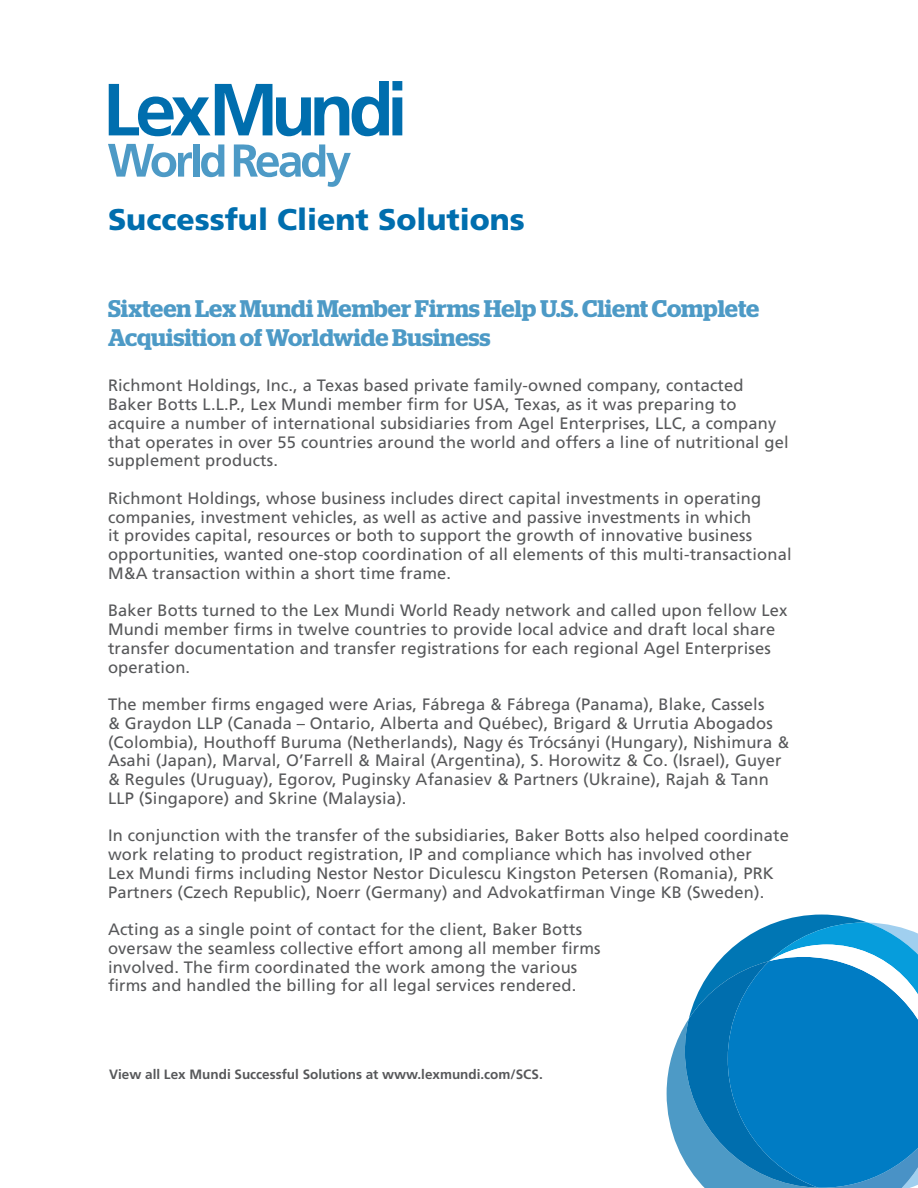
<style>
.page{position:relative;width:918px;height:1188px;background:#fff}
.page>*{position:absolute;margin:0;border:0;box-sizing:border-box;transform-origin:0 0}
.t1{font:900 30px "Frutiger LT Std";color:#006eae}
.t2{font:600 24px "Stag";color:#4d9ac6}
.t3{font:16.5px/18.8px "Frutiger LT Std";letter-spacing:.01em;color:#57585a}
.t4{font:700 13.5px "Frutiger LT Std";color:#57585a}
</style>
<div class="page">
<svg style="left:108px;top:144px;width:84px;height:33px"></svg>
<div style="left:194px;top:144px;width:6px;height:33px;background:#4d9ac6"></div>
<svg style="left:201px;top:144px;width:23px;height:33px"></svg>
<svg style="left:234px;top:144px;width:117px;height:43px"></svg>
<svg style="left:109px;top:81px;width:293px;height:55px"></svg>
<svg style="left:667px;top:915px;width:251px;height:273px;background:#3093cb"></svg>
<p class="t1" style="left:108px;top:201px;width:418px">Successful Client Solutions</p>
<p class="t2" style="left:108px;top:295px;width:653px">Sixteen Lex Mundi Member Firms Help U.S. Client Complete</p>
<p class="t2" style="left:108px;top:323px;width:384px">Acquisition of Worldwide Business</p>
<p class="t3" style="left:108px;top:376px;width:682px">Richmont Holdings, Inc., a Texas based private family-owned company, contacted Baker Botts L.L.P., Lex Mundi member firm for USA, Texas, as it was preparing to acquire a number of international subsidiaries from Agel Enterprises, LLC, a company that operates in over 55 countries around the world and offers a line of nutritional gel supplement products.</p>
<p class="t3" style="left:108px;top:489px;width:685px">Richmont Holdings, whose business includes direct capital investments in operating companies, investment vehicles, as well as active and passive investments in which<br>it provides capital, resources or both to support the growth of innovative business opportunities, wanted one-stop coordination of all elements of this multi-transactional M&amp;A transaction within a short time frame.</p>
<p class="t3" style="left:108px;top:601px;width:681px">Baker Botts turned to the Lex Mundi World Ready network and called upon fellow Lex Mundi member firms in twelve countries to provide local advice and draft local share transfer documentation and transfer registrations for each regional Agel Enterprises operation.</p>
<p class="t3" style="left:108px;top:695px;width:683px">The member firms engaged were Arias, Fábrega &amp; Fábrega (Panama), Blake, Cassels<br>&amp; Graydon LLP (Canada – Ontario, Alberta and Québec), Brigard &amp; Urrutia Abogados (Colombia), Houthoff Buruma (Netherlands), Nagy és Trócsányi (Hungary), Nishimura &amp; Asahi (Japan), Marval, O’Farrell &amp; Mairal (Argentina), S. Horowitz &amp; Co. (Israel), Guyer &amp; Regules (Uruguay), Egorov, Puginsky Afanasiev &amp; Partners (Ukraine), Rajah &amp; Tann LLP (Singapore) and Skrine (Malaysia).</p>
<p class="t3" style="left:108px;top:826px;width:682px">In conjunction with the transfer of the subsidiaries, Baker Botts also helped coordinate work relating to product registration, IP and compliance which has involved other<br>Lex Mundi firms including Nestor Nestor Diculescu Kingston Petersen (Romania), PRK Partners (Czech Republic), Noerr (Germany) and Advokatfirman Vinge KB (Sweden).</p>
<p class="t3" style="left:108px;top:920px;width:476px">Acting as a single point of contact for the client, Baker Botts</p>
<p class="t3" style="left:108px;top:939px;width:494px">oversaw the seamless collective effort among all member firms</p>
<p class="t3" style="left:108px;top:958px;width:471px">involved. The firm coordinated the work among the various</p>
<p class="t3" style="left:108px;top:976px;width:470px">firms and handled the billing for all legal services rendered.</p>
<p class="t4" style="left:109px;top:1066px;width:435px">View all Lex Mundi Successful Solutions at www.lexmundi.com/SCS.</p>
</div>
